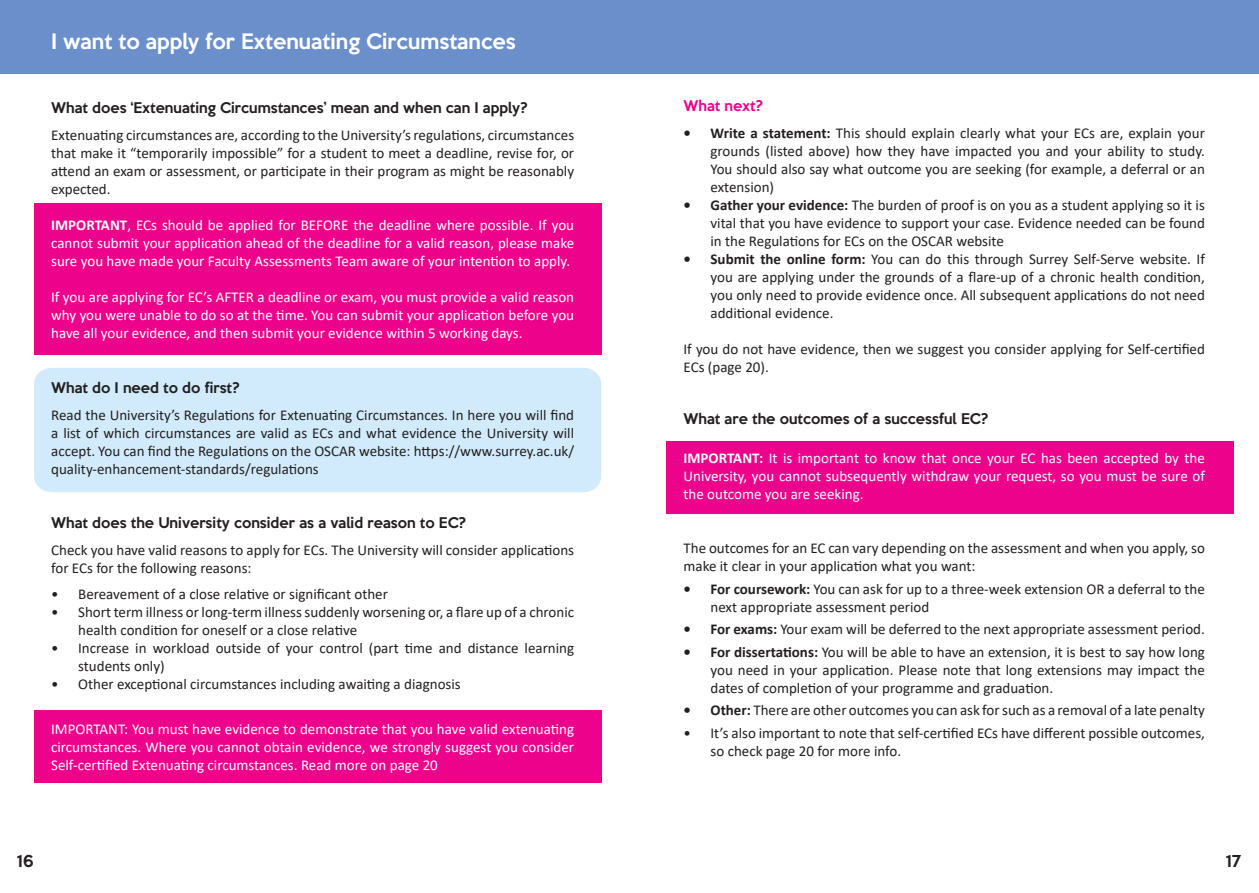
<style>
.page{position:relative;width:1259px;height:893px;background:#fff}
.page>*{position:absolute;margin:0;border:0;box-sizing:border-box;transform-origin:0 0}
.t1{font:500 19.5px "Keep Calm";color:#fff}
.t2{font:15px/18px "Calibri";color:#231f20}
.t3{font:15px/18px "Calibri";color:#fff;text-align:justify}
.t4{font:500 15px "Keep Calm";color:#231f20}
.t5{font:500 13.5px "Keep Calm";color:#231f20}
.t6{font:500 13.5px "Keep Calm";color:#ed028c}
.s1{font-weight:700}
</style>
<div class="page">
<div style="left:666px;top:441px;width:567px;height:72px;background:#ed028c"></div>
<div style="left:34px;top:710px;width:567px;height:72px;background:#ed028c"></div>
<div style="left:629px;top:0;width:630px;height:74px;background:#6b8fca"></div>
<div style="left:34px;top:368px;width:567px;height:124px;background:#d1ebfc"></div>
<div style="left:0;top:0;width:629px;height:74px;background:#6b8fca"></div>
<div style="left:34px;top:204px;width:567px;height:151px;background:#ed028c"></div>
<p class="t1" style="left:51px;top:24px;width:466px">I want to apply for Extenuating Circumstances</p>
<p class="t5" style="left:51px;top:96px;width:478px">What does ‘Extenuating Circumstances’ mean and when can I apply?</p>
<p class="t2" style="left:51px;top:126px;width:524px;text-align:justify">Extenuating circumstances are, according to the University’s regulations, circumstances that make it “temporarily impossible” for a student to meet a deadline, revise for, or attend an exam or assessment, or participate in their program as might be reasonably expected.</p>
<p class="t3" style="left:51px;top:216px;width:524px"><span class="s1">IMPORTANT</span>, ECs should be applied for BEFORE the deadline where possible. If you cannot submit your application ahead of the deadline for a valid reason, please make sure you have made your Faculty Assessments Team aware of your intention to apply.</p>
<p class="t3" style="left:51px;top:288px;width:524px">If you are applying for EC’s AFTER a deadline or exam, you must provide a valid reason why you were unable to do so at the time. You can submit your application before you have all your evidence, and then submit your evidence within 5 working days.</p>
<p class="t5" style="left:51px;top:376px;width:190px">What do I need to do first?</p>
<p class="t2" style="left:51px;top:406px;width:524px;text-align:justify">Read the University’s Regulations for Extenuating Circumstances. In here you will find a list of which circumstances are valid as ECs and what evidence the University will accept. You can find the Regulations on the OSCAR website: https://www.surrey.ac.uk/ quality-enhancement-standards/regulations</p>
<p class="t5" style="left:51px;top:511px;width:416px">What does the University consider as a valid reason to EC?</p>
<p class="t2" style="left:51px;top:541px;width:524px">Check you have valid reasons to apply for ECs. The University will consider applications for ECs for the following reasons:</p>
<p class="t2" style="left:51px;top:584px;width:338px">• Bereavement of a close relative or significant other</p>
<p class="t2" style="left:78px;top:602px;width:497px;text-indent:-27px">• Short term illness or long-term illness suddenly worsening or, a flare up of a chronic health condition for oneself or a close relative</p>
<p class="t2" style="left:78px;top:638px;width:497px;text-indent:-27px">• Increase in workload outside of your control (part time and distance learning students only)</p>
<p class="t2" style="left:51px;top:674px;width:411px">• Other exceptional circumstances including awaiting a diagnosis</p>
<p class="t3" style="left:51px;top:719px;width:524px">IMPORTANT: You must have evidence to demonstrate that you have valid extenuating circumstances. Where you cannot obtain evidence, we strongly suggest you consider Self-certified Extenuating circumstances. Read more on page 20</p>
<p class="t6" style="left:683px;top:94px;width:81px">What next?</p>
<p class="t2" style="left:710px;top:124px;width:496px;text-align:justify;text-indent:-27px"><span class="s1">• Write a statement:</span> This should explain clearly what your ECs are, explain your grounds (listed above) how they have impacted you and your ability to study.<br>You should also say what outcome you are seeking (for example, a deferral or an extension)</p>
<p class="t2" style="left:710px;top:196px;width:496px;text-align:justify;text-indent:-27px"><span class="s1">• Gather your evidence:</span> The burden of proof is on you as a student applying so it is vital that you have evidence to support your case. Evidence needed can be found in the Regulations for ECs on the OSCAR website</p>
<p class="t2" style="left:710px;top:250px;width:496px;text-align:justify;text-indent:-27px"><span class="s1">• Submit the online form:</span> You can do this through Surrey Self-Serve website. If you are applying under the grounds of a flare-up of a chronic health condition, you only need to provide evidence once. All subsequent applications do not need additional evidence.</p>
<p class="t2" style="left:683px;top:340px;width:523px">If you do not have evidence, then we suggest you consider applying for Self-certified<br>ECs (page 20).</p>
<p class="t5" style="left:683px;top:407px;width:306px">What are the outcomes of a successful EC?</p>
<p class="t3" style="left:683px;top:449px;width:523px"><span class="s1">IMPORTANT:</span> It is important to know that once your EC has been accepted by the University, you cannot subsequently withdraw your request, so you must be sure of the outcome you are seeking.</p>
<p class="t2" style="left:683px;top:539px;width:523px">The outcomes for an EC can vary depending on the assessment and when you apply, so make it clear in your application what you want:</p>
<p class="t2" style="left:710px;top:580px;width:496px;text-indent:-27px"><span class="s1">• For coursework:</span> You can ask for up to a three-week extension OR a deferral to the next appropriate assessment period</p>
<p class="t2" style="left:683px;top:620px;width:523px"><span class="s1">• For exams:</span> Your exam will be deferred to the next appropriate assessment period.</p>
<p class="t2" style="left:710px;top:643px;width:496px;text-align:justify;text-indent:-27px"><span class="s1">• For dissertations:</span> You will be able to have an extension, it is best to say how long you need in your application. Please note that long extensions may impact the dates of completion of your programme and graduation.</p>
<p class="t2" style="left:683px;top:701px;width:523px"><span class="s1">• Other:</span> There are other outcomes you can ask for such as a removal of a late penalty</p>
<p class="t2" style="left:710px;top:724px;width:496px;text-indent:-27px">• It’s also important to note that self-certified ECs have different possible outcomes, so check page 20 for more info.</p>
<p class="t4" style="left:17px;top:848px;width:19px">16</p>
<p class="t4" style="left:1225px;top:848px;width:17px">17</p>
</div>
